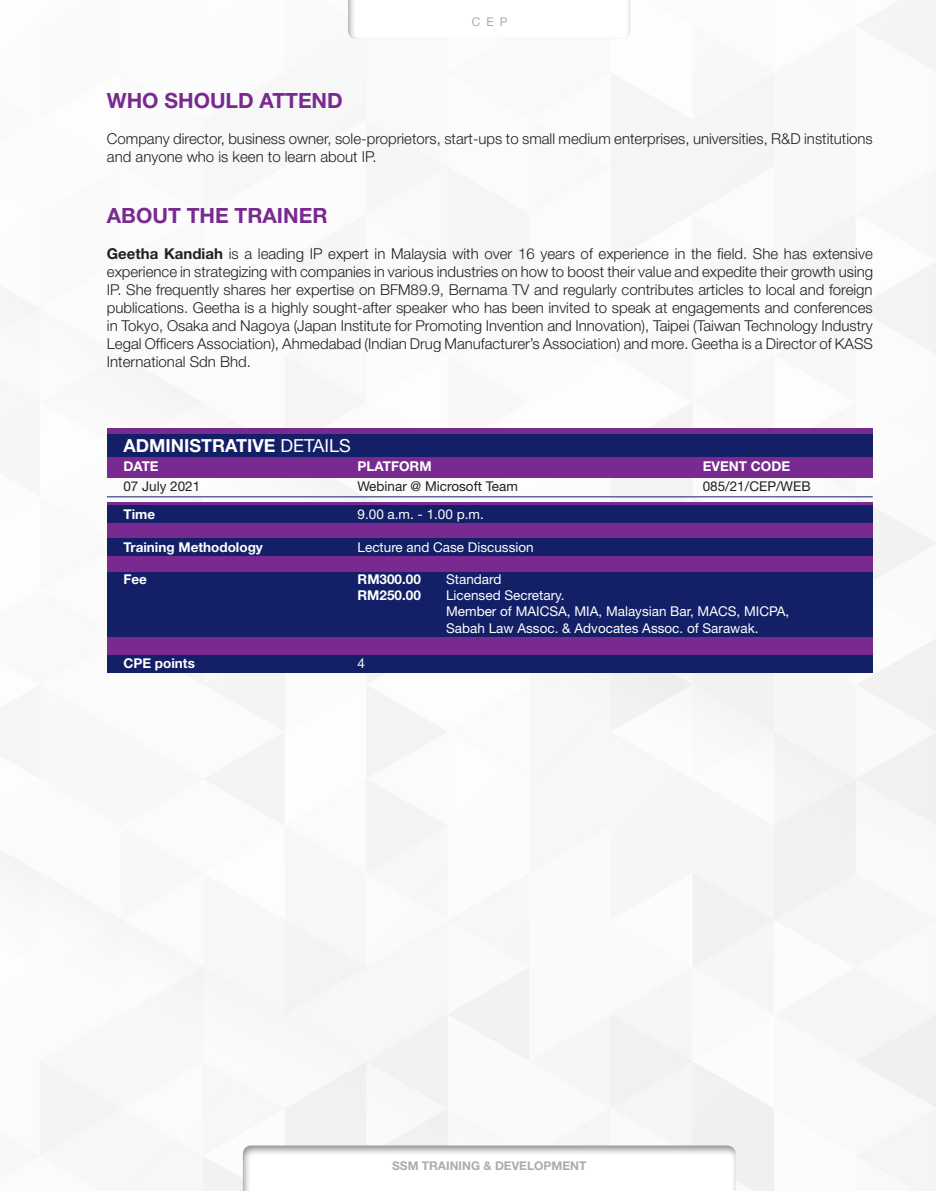
<style>
.page{position:relative;width:936px;height:1191px;background:#fff}
.page>*{position:absolute;margin:0;border:0;box-sizing:border-box;transform-origin:0 0}
.Paragraph_Style_1{font:700 21px "Helvetica Neue";color:#792a91}
.t1{font:700 18px "Helvetica Neue";color:#fff}
.Body_9pt{font:300 15px/18px "Helvetica Neue";color:#231f20}
.t2{font:13.5px "Helvetica Neue";color:#fff}
.t3{font:700 13.5px "Helvetica Neue";color:#fff}
.t4{font:13.5px "Helvetica Neue";color:#231f20}
.t5{font:700 12px "Helvetica Neue";color:#abacb0}
.Body_9pt-2{font:12px "Helvetica Neue";color:#abacb0}
.s1{font-weight:700}
.s2{font-weight:400}
</style>
<div class="page">
<img style="left:0;top:0;width:935px;height:1191px">
<div style="left:242px;top:1145px;width:495px;height:46px;background:#231f20;opacity:.55"></div>
<div style="left:347px;top:0;width:285px;height:41px;background:#fff"></div>
<div style="left:264px;top:1160px;width:450px;height:31px;background:#fff"></div>
<div style="left:107px;top:502px;width:765px;height:155px;background:#792a91"></div>
<div style="left:107px;top:506px;width:765px;height:17px;background:#131f67"></div>
<div style="left:107px;top:539px;width:765px;height:17px;background:#131f67"></div>
<div style="left:107px;top:656px;width:765px;height:17px;background:#131f67"></div>
<div style="left:107px;top:572px;width:765px;height:64px;background:#131f67"></div>
<hr style="left:107px;top:496px;width:765px;height:1px;background:#131f67">
<div style="left:107px;top:429px;width:765px;height:49px;background:#792a91"></div>
<div style="left:107px;top:434px;width:765px;height:23px;background:#131f67"></div>
<p class="Body_9pt-2" style="left:472px;top:15px;width:37px">CEP</p>
<p class="Paragraph_Style_1" style="left:107px;top:87px;width:237px">WHO SHOULD ATTEND</p>
<p class="Body_9pt" style="left:107px;top:129px;width:767px">Company director, business owner, sole-proprietors, start-ups to small medium enterprises, universities, R&amp;D institutions and anyone who is keen to learn about IP.</p>
<p class="Paragraph_Style_1" style="left:107px;top:202px;width:222px">ABOUT THE TRAINER</p>
<p class="Body_9pt" style="left:107px;top:244px;width:767px;text-align:justify"><span class="s1">Geetha Kandiah</span> is a leading IP expert in Malaysia with over 16 years of experience in the field. She has extensive experience in strategizing with companies in various industries on how to boost their value and expedite their growth using IP. She frequently shares her expertise on BFM89.9, Bernama TV and regularly contributes articles to local and foreign publications. Geetha is a highly sought-after speaker who has been invited to speak at engagements and conferences in Tokyo, Osaka and Nagoya (Japan Institute for Promoting Invention and Innovation), Taipei (Taiwan Technology Industry Legal Officers Association), Ahmedabad (Indian Drug Manufacturer’s Association) and more. Geetha is a Director of KASS International Sdn Bhd.</p>
<p class="t1" style="left:123px;top:434px;width:229px">ADMINISTRATIVE <span class="s2">DETAILS</span></p>
<p class="t3" style="left:123px;top:458px;width:37px">DATE</p>
<p class="t3" style="left:357px;top:458px;width:76px">PLATFORM</p>
<p class="t3" style="left:702px;top:458px;width:89px">EVENT CODE</p>
<p class="t4" style="left:123px;top:478px;width:78px">07 July 2021</p>
<p class="t4" style="left:357px;top:478px;width:162px">Webinar @ Microsoft Team</p>
<p class="t4" style="left:702px;top:478px;width:109px">085/21/CEP/WEB</p>
<p class="t3" style="left:123px;top:506px;width:33px">Time</p>
<p class="t2" style="left:357px;top:506px;width:128px">9.00 a.m. - 1.00 p.m.</p>
<p class="t3" style="left:123px;top:538px;width:141px">Training Methodology</p>
<p class="t2" style="left:357px;top:539px;width:178px">Lecture and Case Discussion</p>
<p class="t3" style="left:123px;top:571px;width:25px">Fee</p>
<p class="t3" style="left:357px;top:571px;width:65px">RM300.00</p>
<p class="t2" style="left:446px;top:571px;width:57px">Standard</p>
<p class="t3" style="left:357px;top:587px;width:65px">RM250.00</p>
<p class="t2" style="left:446px;top:587px;width:120px">Licensed Secretary.</p>
<p class="t2" style="left:446px;top:603px;width:345px">Member of MAICSA, MIA, Malaysian Bar, MACS, MICPA,</p>
<p class="t2" style="left:446px;top:620px;width:314px">Sabah Law Assoc. &amp; Advocates Assoc. of Sarawak.</p>
<p class="t3" style="left:123px;top:655px;width:73px">CPE points</p>
<p class="t2" style="left:357px;top:655px;width:9px">4</p>
<p class="t5" style="left:392px;top:1158px;width:196px">SSM TRAINING &amp; DEVELOPMENT</p>
</div>
